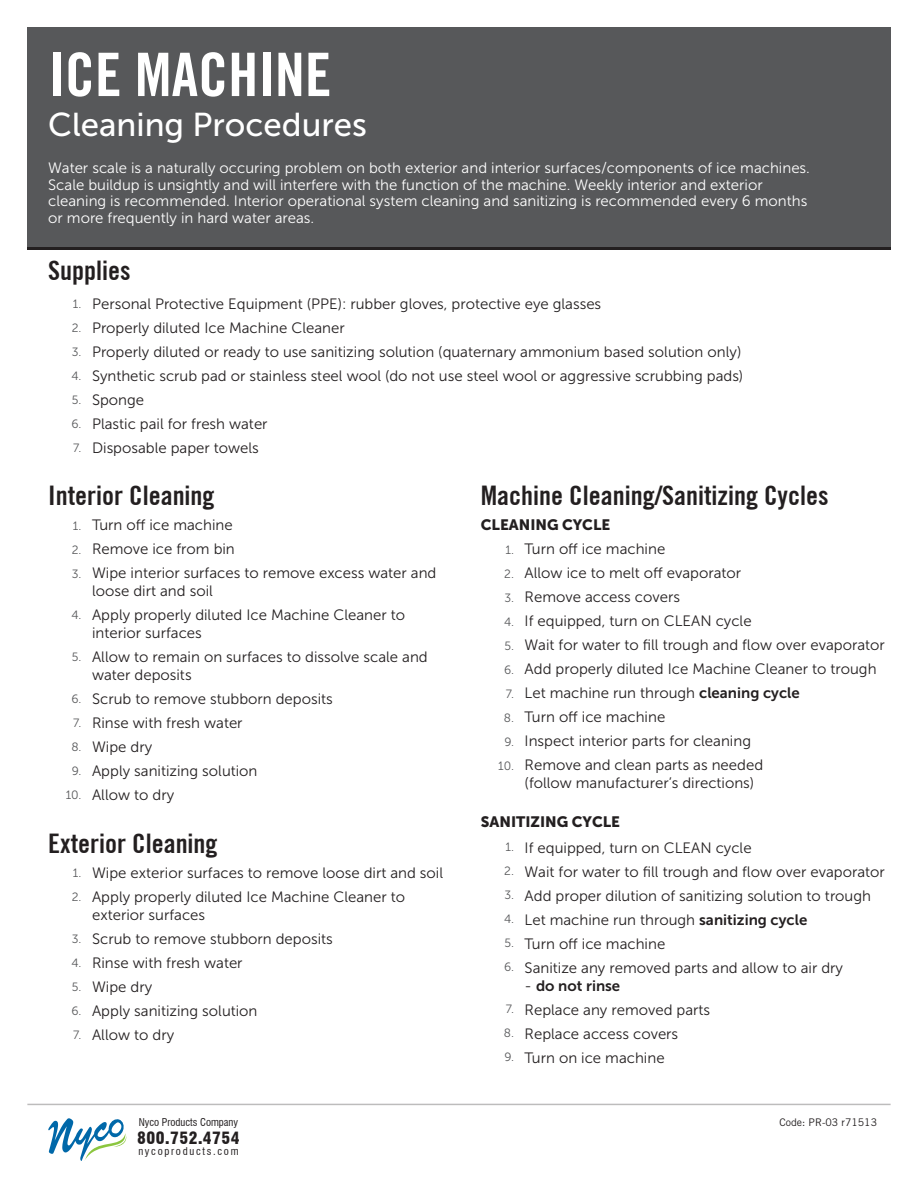
<style>
.page{position:relative;width:918px;height:1188px;background:#fff}
.page>*{position:absolute;margin:0;border:0;box-sizing:border-box;transform-origin:0 0}
.t1{font:700 condensed 60px "Trade Gothic No.20";color:#fff}
.t2{font:33px "Museo Sans 500";color:#fff}
.t3{font:700 condensed 27px "Trade Gothic No.20";color:#231f20}
.t4{font:900 condensed 16.5px "Swiss 721 BT";letter-spacing:.03em;color:#231f20}
.t5{font:15px/18px "Museo Sans 300";color:#231f20}
.t6{font:15px/16.5px "Museo Sans 300";color:#fff}
.t7{font:15px "Museo Sans 900";color:#231f20}
.t8{font:15px "Museo Sans 700";color:#231f20}
.t9{font:12px "Museo Sans 300";color:#57585a}
.t10{font:condensed 10.5px "Swiss 721 BT";color:#231f20}
.t11{font:condensed 10.5px "Swiss 721 BT";letter-spacing:.16em;color:#231f20}
.t12{font:10.5px "Trade Gothic LT Std";color:#231f20}
.s1{font-family:"Museo Sans 700"}
.s2{font-family:"Museo Sans 300"}
</style>
<div class="page">
<div style="left:27px;top:119px;width:864px;height:131px;background:#231f20"></div>
<div style="left:27px;top:27px;width:864px;height:220px;background:#57585a"></div>
<svg style="left:48px;top:1118px;width:78px;height:43px"></svg>
<hr style="left:27px;top:1104px;width:864px;height:1px;background:#231f20">
<p class="t1" style="left:48px;top:38px;width:285px">ICE MACHINE</p>
<p class="t2" style="left:48px;top:106px;width:320px">Cleaning Procedures</p>
<p class="t6" style="left:48px;top:160px;width:763px">Water scale is a naturally occuring problem on both exterior and interior surfaces/components of ice machines.<br>Scale buildup is unsightly and will interfere with the function of the machine. Weekly interior and exterior cleaning is recommended. Interior operational system cleaning and sanitizing is recommended every 6 months or more frequently in hard water areas.</p>
<p class="t3" style="left:48px;top:254px;width:84px">Supplies</p>
<p class="t9" style="left:73px;top:298px;width:10px">1.</p>
<p class="t9" style="left:72px;top:322px;width:11px">2.</p>
<p class="t9" style="left:72px;top:346px;width:11px">3.</p>
<p class="t9" style="left:72px;top:370px;width:11px">4.</p>
<p class="t9" style="left:72px;top:394px;width:11px">5.</p>
<p class="t9" style="left:71px;top:418px;width:11px">6.</p>
<p class="t9" style="left:73px;top:442px;width:10px">7.</p>
<p class="t5" style="left:92px;top:295px;width:511px">Personal Protective Equipment (PPE): rubber gloves, protective eye glasses</p>
<p class="t5" style="left:92px;top:316px;width:651px;line-height:24px">Properly diluted Ice Machine Cleaner<br>Properly diluted or ready to use sanitizing solution (quaternary ammonium based solution only)</p>
<p class="t5" style="left:92px;top:367px;width:653px">Synthetic scrub pad or stainless steel wool (do not use steel wool or aggressive scrubbing pads)</p>
<p class="t5" style="left:92px;top:391px;width:54px">Sponge</p>
<p class="t5" style="left:92px;top:415px;width:177px">Plastic pail for fresh water</p>
<p class="t5" style="left:92px;top:439px;width:168px">Disposable paper towels</p>
<p class="t3" style="left:48px;top:479px;width:168px">Interior Cleaning</p>
<p class="t3" style="left:481px;top:479px;width:349px">Machine Cleaning/Sanitizing Cycles</p>
<p class="t9" style="left:73px;top:519px;width:10px">1.</p>
<p class="t9" style="left:72px;top:543px;width:11px">2.</p>
<p class="t9" style="left:72px;top:567px;width:11px">3.</p>
<p class="t9" style="left:72px;top:609px;width:11px">4.</p>
<p class="t9" style="left:72px;top:650px;width:11px">5.</p>
<p class="t9" style="left:71px;top:693px;width:11px">6.</p>
<p class="t9" style="left:73px;top:717px;width:10px">7.</p>
<p class="t9" style="left:71px;top:741px;width:12px">8.</p>
<p class="t9" style="left:72px;top:765px;width:11px">9.</p>
<p class="t9" style="left:66px;top:789px;width:17px">10.</p>
<p class="t5" style="left:92px;top:516px;width:142px">Turn off ice machine</p>
<p class="t5" style="left:92px;top:540px;width:144px">Remove ice from bin</p>
<p class="t5" style="left:92px;top:564px;width:346px">Wipe interior surfaces to remove excess water and loose dirt and soil</p>
<p class="t5" style="left:92px;top:606px;width:315px">Apply properly diluted Ice Machine Cleaner to interior surfaces</p>
<p class="t5" style="left:92px;top:648px;width:337px">Allow to remain on surfaces to dissolve scale and water deposits</p>
<p class="t5" style="left:92px;top:690px;width:242px">Scrub to remove stubborn deposits</p>
<p class="t5" style="left:92px;top:714px;width:152px">Rinse with fresh water</p>
<p class="t5" style="left:92px;top:738px;width:62px">Wipe dry</p>
<p class="t5" style="left:92px;top:762px;width:167px">Apply sanitizing solution</p>
<p class="t5" style="left:92px;top:786px;width:84px">Allow to dry</p>
<p class="t3" style="left:48px;top:827px;width:171px">Exterior Cleaning</p>
<p class="t9" style="left:73px;top:867px;width:10px">1.</p>
<p class="t9" style="left:72px;top:891px;width:11px">2.</p>
<p class="t9" style="left:72px;top:933px;width:11px">3.</p>
<p class="t9" style="left:72px;top:957px;width:11px">4.</p>
<p class="t9" style="left:72px;top:981px;width:11px">5.</p>
<p class="t9" style="left:71px;top:1005px;width:11px">6.</p>
<p class="t9" style="left:73px;top:1029px;width:10px">7.</p>
<p class="t5" style="left:92px;top:864px;width:353px">Wipe exterior surfaces to remove loose dirt and soil</p>
<p class="t5" style="left:92px;top:888px;width:315px">Apply properly diluted Ice Machine Cleaner to exterior surfaces</p>
<p class="t5" style="left:92px;top:930px;width:242px">Scrub to remove stubborn deposits</p>
<p class="t5" style="left:92px;top:954px;width:152px">Rinse with fresh water</p>
<p class="t5" style="left:92px;top:978px;width:62px">Wipe dry</p>
<p class="t5" style="left:92px;top:1002px;width:167px">Apply sanitizing solution</p>
<p class="t5" style="left:92px;top:1026px;width:84px">Allow to dry</p>
<p class="t10" style="left:139px;top:1116px;width:101px">Nyco Products Company</p>
<p class="t4" style="left:137px;top:1129px;width:104px">800.752.4754</p>
<p class="t11" style="left:138px;top:1145px;width:102px">nycoproducts.com</p>
<p class="t7" style="left:481px;top:516px;width:131px">CLEANING CYCLE</p>
<p class="t9" style="left:505px;top:543px;width:10px">1.</p>
<p class="t9" style="left:504px;top:567px;width:11px">2.</p>
<p class="t9" style="left:504px;top:591px;width:11px">3.</p>
<p class="t9" style="left:504px;top:615px;width:11px">4.</p>
<p class="t9" style="left:505px;top:639px;width:11px">5.</p>
<p class="t9" style="left:504px;top:663px;width:11px">6.</p>
<p class="t9" style="left:506px;top:687px;width:10px">7.</p>
<p class="t9" style="left:504px;top:711px;width:12px">8.</p>
<p class="t9" style="left:504px;top:735px;width:11px">9.</p>
<p class="t9" style="left:498px;top:759px;width:17px">10.</p>
<p class="t5" style="left:525px;top:540px;width:142px">Turn off ice machine</p>
<p class="t5" style="left:525px;top:564px;width:218px">Allow ice to melt off evaporator</p>
<p class="t5" style="left:525px;top:588px;width:157px">Remove access covers</p>
<p class="t5" style="left:525px;top:612px;width:229px">If equipped, turn on CLEAN cycle</p>
<p class="t5" style="left:525px;top:636px;width:362px">Wait for water to fill trough and flow over evaporator</p>
<p class="t5" style="left:525px;top:660px;width:353px">Add properly diluted Ice Machine Cleaner to trough</p>
<p class="t5" style="left:525px;top:684px;width:277px">Let machine run through <span class="s1">cleaning cycle</span></p>
<p class="t5" style="left:525px;top:708px;width:142px">Turn off ice machine</p>
<p class="t5" style="left:525px;top:732px;width:228px">Inspect interior parts for cleaning</p>
<p class="t5" style="left:525px;top:756px;width:240px">Remove and clean parts as needed (follow manufacturer’s directions)</p>
<p class="t7" style="left:481px;top:813px;width:141px">SANITIZING CYCLE</p>
<p class="t9" style="left:505px;top:840px;width:10px">1.</p>
<p class="t9" style="left:504px;top:864px;width:11px">2.</p>
<p class="t9" style="left:504px;top:888px;width:11px">3.</p>
<p class="t9" style="left:504px;top:912px;width:11px">4.</p>
<p class="t9" style="left:505px;top:936px;width:11px">5.</p>
<p class="t9" style="left:504px;top:960px;width:11px">6.</p>
<p class="t9" style="left:506px;top:1002px;width:10px">7.</p>
<p class="t9" style="left:504px;top:1026px;width:12px">8.</p>
<p class="t9" style="left:504px;top:1050px;width:11px">9.</p>
<p class="t5" style="left:525px;top:839px;width:229px">If equipped, turn on CLEAN cycle</p>
<p class="t5" style="left:525px;top:863px;width:362px">Wait for water to fill trough and flow over evaporator</p>
<p class="t5" style="left:525px;top:887px;width:348px">Add proper dilution of sanitizing solution to trough</p>
<p class="t5" style="left:525px;top:911px;width:284px">Let machine run through <span class="s1">sanitizing cycle</span></p>
<p class="t5" style="left:525px;top:935px;width:142px">Turn off ice machine</p>
<p class="t5" style="left:525px;top:959px;width:320px">Sanitize any removed parts and allow to air dry</p>
<p class="t8" style="left:525px;top:977px;width:97px"><span class="s2">-</span> do not rinse</p>
<p class="t5" style="left:525px;top:1001px;width:187px">Replace any removed parts</p>
<p class="t5" style="left:525px;top:1025px;width:155px">Replace access covers</p>
<p class="t5" style="left:525px;top:1049px;width:142px">Turn on ice machine</p>
<p class="t12" style="left:779px;top:1116px;width:99px">Code: PR-03 r71513</p>
</div>
